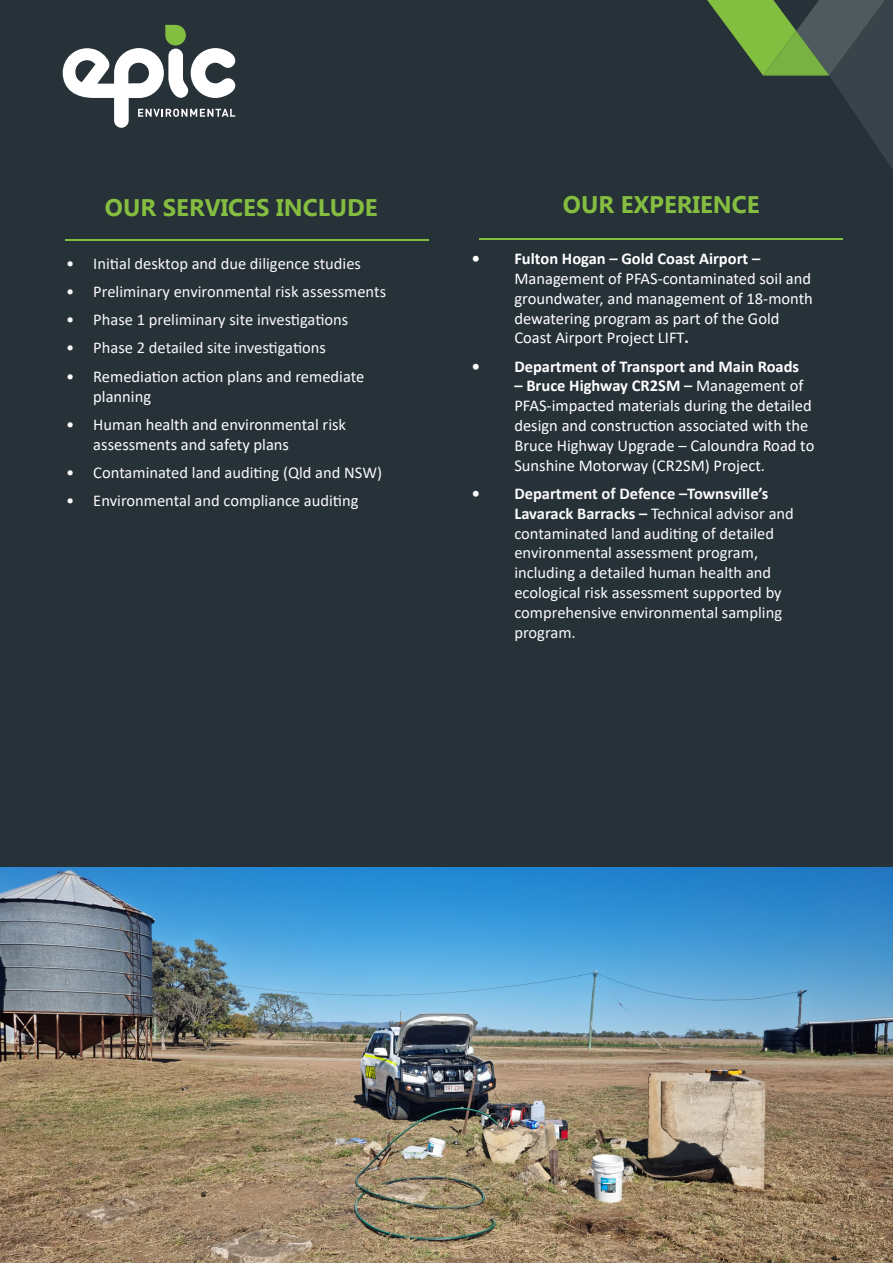
<style>
.page{position:relative;width:893px;height:1263px;background:#263138}
.page>*{position:absolute;margin:0;border:0;box-sizing:border-box;transform-origin:0 0}
.Heading_2{font:700 24px "Gadugi";color:#84bd40}
.t1{font:16.5px/19.8px "Calibri";color:#fff}
.t2{font:16.5px/19.8px "Calibri";color:#fafafa}
.t3{font:16.5px "Calibri";color:#f8f8f9}
.t4{font:16.5px/19.8px "Calibri";color:#fdfdfd}
.t5{font:700 16.5px "Calibri";color:#fff}
.s1{font-weight:700}
.s2{font-weight:700;color:#fff}
</style>
<div class="page">
<svg style="left:63px;top:25px;width:172px;height:103px"></svg>
<svg style="left:707px;top:0;width:186px;height:169px"></svg>
<hr style="left:479px;top:238px;width:364px;height:2px;background:#82bd40">
<hr style="left:65px;top:239px;width:364px;height:2px;background:#82bd40">
<img style="left:0;top:867px;width:893px;height:396px">
<p class="Heading_2" style="left:105px;top:193px;width:274px">OUR SERVICES INCLUDE</p>
<p class="t3" style="left:66px;top:252px;width:296px">• Initial desktop and due diligence studies</p>
<p class="t3" style="left:66px;top:280px;width:321px">• Preliminary environmental risk assessments</p>
<p class="t3" style="left:66px;top:308px;width:284px">• Phase 1 preliminary site investigations</p>
<p class="t3" style="left:66px;top:337px;width:261px">• Phase 2 detailed site investigations</p>
<p class="t4" style="left:93px;top:366px;width:273px;text-indent:-27px">• Remediation action plans and remediate planning</p>
<p class="t4" style="left:93px;top:414px;width:254px;text-indent:-27px">• Human health and environmental risk assessments and safety plans</p>
<p class="t2" style="left:66px;top:462px;width:317px">• Contaminated land auditing (Qld and NSW)</p>
<p class="t2" style="left:66px;top:490px;width:294px">• Environmental and compliance auditing</p>
<p class="Heading_2" style="left:563px;top:190px;width:198px">OUR EXPERIENCE</p>
<p class="t1" style="left:514px;top:248px;width:300px;text-indent:-43px"><span class="s1">• Fulton Hogan – Gold Coast Airport – </span>Management of PFAS-contaminated soil and groundwater, and management of 18-month dewatering program as part of the Gold Coast Airport Project LIFT<span class="s1">.</span></p>
<p class="t5" style="left:472px;top:354px;width:329px">• Department of Transport and Main Roads</p>
<p class="t1" style="left:514px;top:376px;width:301px"><span class="s1">– Bruce Highway CR2SM –</span> Management of PFAS-impacted materials during the detailed design and construction associated with the Bruce Highway Upgrade – Caloundra Road to Sunshine Motorway (CR2SM) Project.</p>
<p class="t2" style="left:514px;top:483px;width:281px;text-indent:-43px"><span class="s1">• Department of Defence</span> <span class="s2">–</span><span class="s1">Townsville’s Lavarack Barracks –</span> Technical advisor and contaminated land auditing of detailed environmental assessment program, including a detailed human health and ecological risk assessment supported by comprehensive environmental sampling program.</p>
</div>
